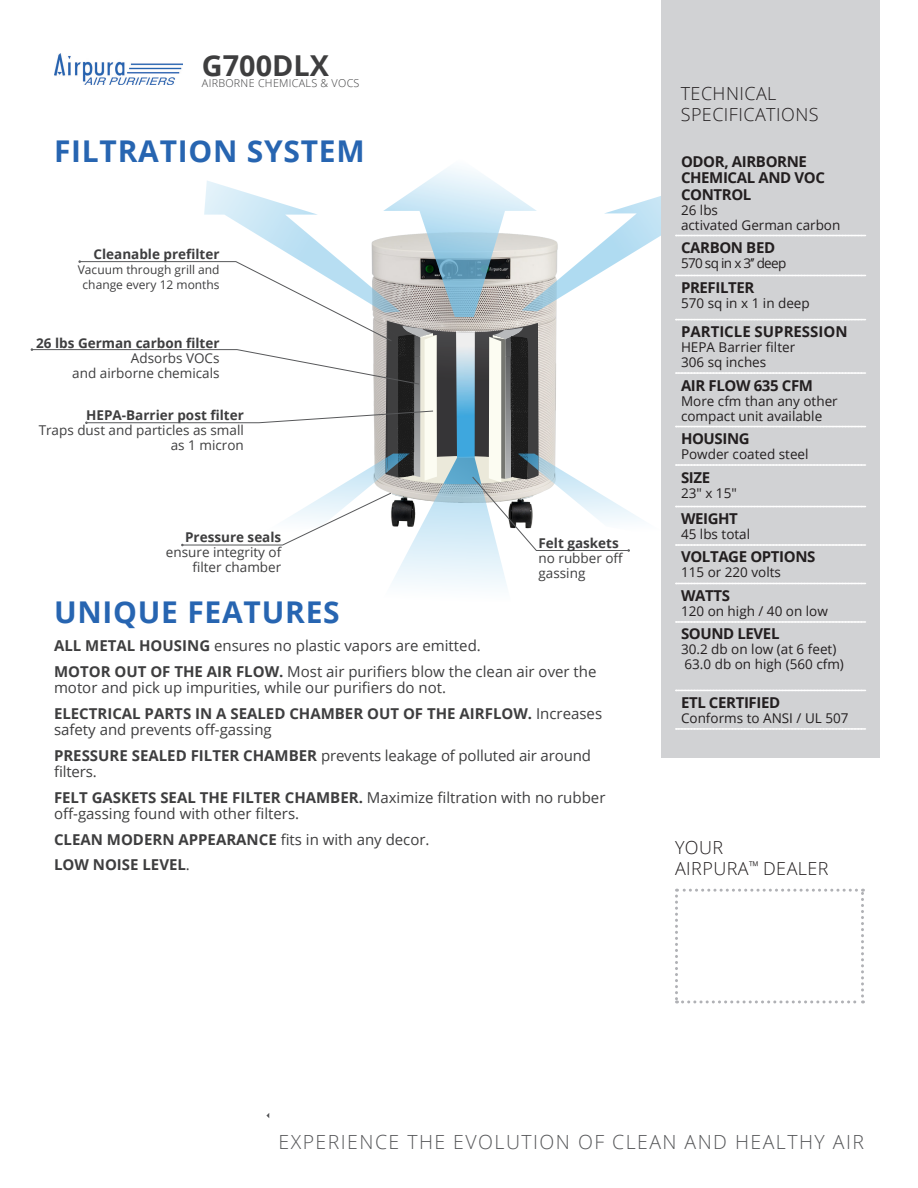
<style>
.page{position:relative;width:918px;height:1188px;background:#fff}
.page>*{position:absolute;margin:0;border:0;box-sizing:border-box;transform-origin:0 0}
.TITRE{font:700 30px "Open Sans";letter-spacing:.025em;color:#2765b1}
.t1{font:700 28.8px "Open Sans";color:#3e3e3f}
.t2{font:300 19.5px "Open Sans";letter-spacing:.075em;color:#57585a}
.t3{font:300 18px/21px "Open Sans";letter-spacing:.025em;color:#231f20}
.t4{font:15px/16.5px "Open Sans";color:#3e3e3f}
.t5{font:700 15px/16.5px "Open Sans";color:#3e3e3f}
.t6{font:700 15px/16.5px "Open Sans";letter-spacing:-.025em;color:#231f20}
.t7{font:700 15px "Open Sans";color:#231f20}
.t8{font:13.5px "Open Sans";color:#231f20}
.t9{font:13.5px/15px "Open Sans";color:#3e3e3f;text-align:right}
.t10{font:700 13.5px "Open Sans";color:#3e3e3f}
.t11{font:13.5px "Open Sans";letter-spacing:-.05em;color:#231f20}
.t12{font:12px "Open Sans";color:#3e3e3f}
.t13{font:300 10.8px "Open Sans";letter-spacing:.025em;color:#3e3e3f}
.s1{font-style:inherit}
.s2{font-weight:700}
.s3{font-weight:400}
</style>
<div class="page">
<img style="left:204px;top:181px;width:179px;height:80px">
<img style="left:537px;top:196px;width:124px;height:65px">
<img style="left:383px;top:167px;width:154px;height:94px">
<svg style="left:675px;top:889px;width:189px;height:114px"></svg>
<div style="left:661px;top:0;width:218px;height:757px;background:#d1d2d4"></div>
<svg style="left:676px;top:235px;width:190px;height:1px"></svg>
<svg style="left:676px;top:275px;width:190px;height:1px"></svg>
<svg style="left:676px;top:319px;width:190px;height:1px"></svg>
<svg style="left:676px;top:372px;width:190px;height:2px"></svg>
<svg style="left:676px;top:426px;width:190px;height:1px"></svg>
<svg style="left:676px;top:464px;width:190px;height:2px"></svg>
<svg style="left:676px;top:506px;width:190px;height:1px"></svg>
<svg style="left:676px;top:544px;width:190px;height:2px"></svg>
<svg style="left:676px;top:583px;width:190px;height:1px"></svg>
<svg style="left:676px;top:621px;width:190px;height:2px"></svg>
<svg style="left:676px;top:690px;width:190px;height:1px"></svg>
<svg style="left:676px;top:728px;width:190px;height:2px"></svg>
<img style="left:54px;top:54px;width:128px;height:31px">
<svg style="left:31px;top:261px;width:599px;height:290px"></svg>
<p class="t1" style="left:202px;top:45px;width:128px">G<span class="s1">7</span>00DLX</p>
<p class="t13" style="left:202px;top:76px;width:159px">AIRBORNE CHEMICALS &amp; VOCS</p>
<p class="TITRE" style="left:54px;top:130px;width:312px">FILTRATION SYSTEM</p>
<p class="t10" style="left:94px;top:245px;width:128px">Cleanable prefilter</p>
<p class="t12" style="left:78px;top:261px;width:143px">Vacuum through grill and</p>
<p class="t12" style="left:83px;top:276px;width:139px">change every 12 months</p>
<p class="t10" style="left:36px;top:333px;width:185px">26 lbs German carbon filter</p>
<p class="t9" style="left:131px;top:350px;width:90px">Adsorbs VOCs</p>
<p class="t9" style="left:72px;top:365px;width:149px">and airborne chemicals</p>
<p class="t10" style="left:86px;top:406px;width:159px">HEPA-Barrier post filter</p>
<p class="t9" style="left:39px;top:422px;width:207px">Traps dust and particles as small as 1 micron</p>
<p class="t10" style="left:185px;top:528px;width:98px">Pressure seals</p>
<p class="t9" style="left:166px;top:545px;width:117px">ensure integrity of filter chamber</p>
<p class="t10" style="left:539px;top:533px;width:82px">Felt gaskets</p>
<p class="t9" style="left:539px;top:550px;width:86px;text-align:left">no rubber off gassing</p>
<p class="TITRE" style="left:54px;top:591px;width:287px">UNIQUE FEATURES</p>
<p class="t4" style="left:54px;top:637px;width:428px"><span class="s2">ALL METAL HOUSING</span> ensures no plastic vapors are emitted.</p>
<p class="t4" style="left:54px;top:663px;width:544px"><span class="s2">MOTOR OUT OF THE AIR FLOW.</span> Most air purifiers blow the clean air over the motor and pick up impurities, while our purifiers do not.</p>
<p class="t5" style="left:54px;top:705px;width:550px">ELECTRICAL PARTS IN A SEALED CHAMBER OUT OF THE AIRFLOW. <span class="s3">Increases safety and prevents off-gassing</span></p>
<p class="t4" style="left:54px;top:747px;width:539px"><span class="s2">PRESSURE SEALED FILTER CHAMBER</span> prevents leakage of polluted air around filters.</p>
<p class="t4" style="left:54px;top:789px;width:553px"><span class="s2">FELT GASKETS SEAL THE FILTER CHAMBER.</span> Maximize filtration with no rubber off-gassing found with other filters.</p>
<p class="t5" style="left:54px;top:831px;width:377px">CLEAN MODERN APPEARANCE <span class="s3">fits in with any decor.</span></p>
<p class="t5" style="left:54px;top:856px;width:137px">LOW NOISE LEVEL<span class="s3">.</span></p>
<p class="t3" style="left:681px;top:83px;width:139px">TECHNICAL<br>SPECIFICATIONS</p>
<p class="t6" style="left:681px;top:152px;width:145px">ODOR, AIRBORNE<br>CHEMICAL AND VOC<br>CONTROL</p>
<p class="t8" style="left:681px;top:200px;width:39px">26 lbs</p>
<p class="t8" style="left:681px;top:215px;width:161px">activated German carbon</p>
<p class="t6" style="left:681px;top:239px;width:96px">CARBON BED</p>
<p class="t11" style="left:681px;top:254px;width:107px">570 sq in x 3’’ deep</p>
<p class="t6" style="left:681px;top:279px;width:75px">PREFILTER</p>
<p class="t8" style="left:681px;top:294px;width:130px">570 sq in x 1 in deep</p>
<p class="t7" style="left:681px;top:321px;width:168px">PARTICLE SUPRESSION</p>
<p class="t8" style="left:681px;top:338px;width:116px">HEPA Barrier filter</p>
<p class="t8" style="left:681px;top:353px;width:87px">306 sq inches</p>
<p class="t6" style="left:681px;top:376px;width:134px">AIR FLOW <span class="s1">635</span> CFM</p>
<p class="t8" style="left:681px;top:391px;width:158px">More cfm than any other</p>
<p class="t8" style="left:681px;top:406px;width:143px">compact unit available</p>
<p class="t6" style="left:681px;top:430px;width:70px">HOUSING</p>
<p class="t8" style="left:681px;top:445px;width:129px">Powder coated steel</p>
<p class="t6" style="left:681px;top:468px;width:31px">SIZE</p>
<p class="t8" style="left:681px;top:483px;width:57px">23" x 15"</p>
<p class="t6" style="left:681px;top:510px;width:59px">WEIGHT</p>
<p class="t8" style="left:681px;top:525px;width:71px">45 lbs total</p>
<p class="t6" style="left:681px;top:548px;width:136px">VOLTAGE OPTIONS</p>
<p class="t8" style="left:681px;top:563px;width:102px">115 or 220 volts</p>
<p class="t6" style="left:681px;top:587px;width:50px">WATTS</p>
<p class="t8" style="left:681px;top:602px;width:148px">120 on high / 40 on low</p>
<p class="t6" style="left:681px;top:625px;width:100px">SOUND LEVEL</p>
<p class="t8" style="left:681px;top:640px;width:157px">30.2 db on low (at 6 feet)</p>
<p class="t8" style="left:685px;top:655px;width:161px">63.0 db on high (560 cfm)</p>
<p class="t6" style="left:681px;top:694px;width:101px">ETL CERTIFIED</p>
<p class="t8" style="left:681px;top:709px;width:169px">Conforms to ANSI / UL 507</p>
<p class="t3" style="left:675px;top:837px;width:155px">YOUR<br>AIRPURA<sup>™</sup> DEALER</p>
<p class="t2" style="left:279px;top:1128px;width:587px">EXPERIENCE THE EVOLUTION OF CLEAN AND HEALTHY AIR</p>
</div>
